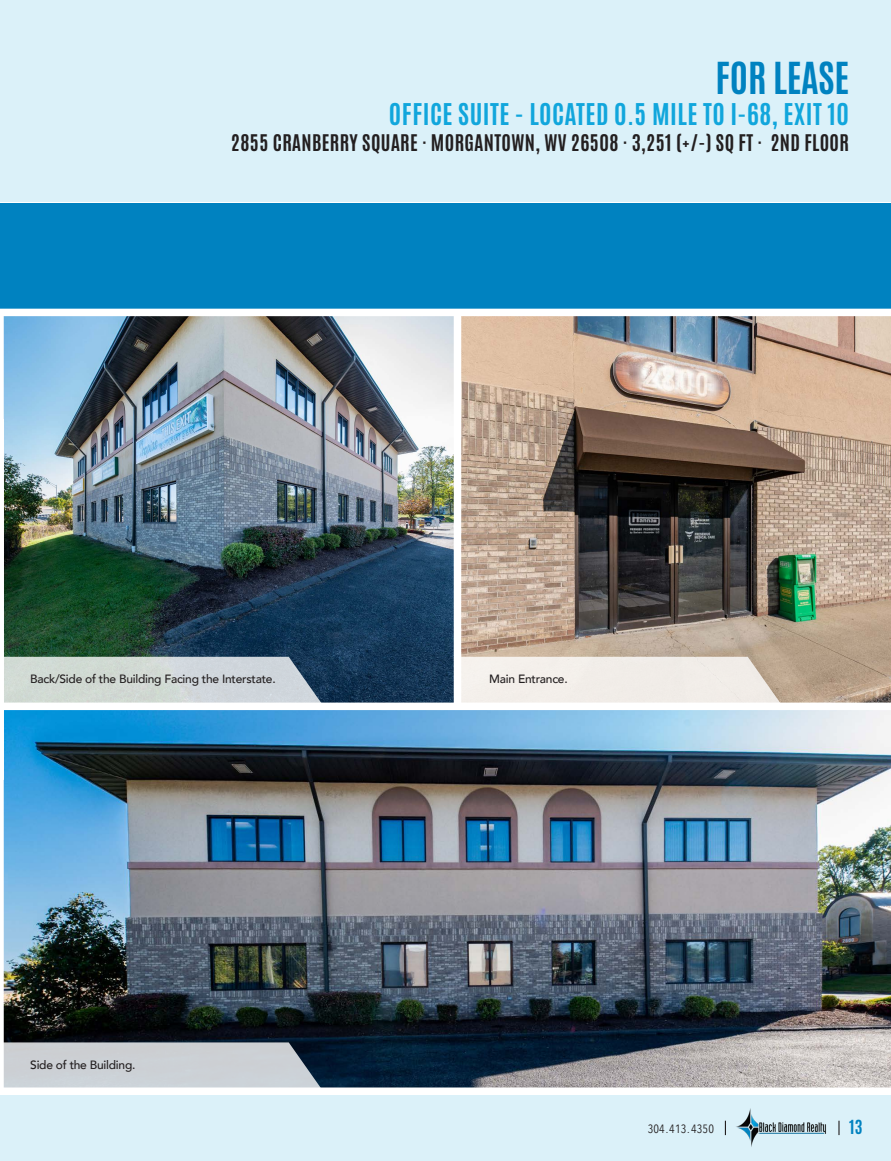
<style>
.page{position:relative;width:891px;height:1161px;background:#fff}
.page>*{position:absolute;margin:0;border:0;box-sizing:border-box;transform-origin:0 0}
.t1{font:37.5px "Antonio";color:#0082c0}
.t2{font:25.5px "Antonio";letter-spacing:.02em;color:#11a6dc}
.t3{font:19.5px "Antonio";letter-spacing:.02em;color:#231f20}
.t4{font:16.5px "Antonio";color:#0082c0}
.t5{font:500 12px "Avenir";letter-spacing:-.02em;color:#231f20}
.t6{font:12px "Avenir Next Condensed";letter-spacing:.005em;color:#231f20}
</style>
<div class="page">
<div style="left:0;top:1094px;width:891px;height:67px;background:#dbf1f9"></div>
<svg style="left:839px;top:1121px;width:1px;height:14px"></svg>
<svg style="left:725px;top:1121px;width:1px;height:14px"></svg>
<img style="left:736px;top:1108px;width:103px;height:39px">
<img style="left:4px;top:710px;width:887px;height:378px">
<img style="left:4px;top:316px;width:450px;height:387px">
<img style="left:461px;top:316px;width:430px;height:387px">
<svg style="left:4px;top:657px;width:318px;height:46px;background:#c7d0d0"></svg>
<div style="left:461px;top:657px;width:320px;height:46px;background:#f2ede9"></div>
<svg style="left:4px;top:1042px;width:318px;height:46px;background:#c0c5cb"></svg>
<svg style="left:3px;top:316px;width:1px;height:771px"></svg>
<div style="left:0;top:0;width:891px;height:202px;background:#dbf1f9"></div>
<div style="left:0;top:203px;width:891px;height:108px;background:#0082c0"></div>
<div style="left:0;top:1088px;width:891px;height:7px;background:#fff"></div>
<div style="left:0;top:309px;width:891px;height:7px;background:#fff"></div>
<hr style="left:0;top:419px;width:4px;height:361px;background:#fff">
<p class="t1" style="left:715px;top:51px;width:135px">FOR LEASE</p>
<p class="t2" style="left:389px;top:97px;width:462px">OFFICE SUITE - LOCATED 0.5 MILE TO I-68, EXIT 10</p>
<p class="t3" style="left:231px;top:129px;width:620px">2855 CRANBERRY SQUARE · MORGANTOWN, WV 26508 · 3,251 (+/-) SQ FT · 2ND FLOOR</p>
<p class="t5" style="left:30px;top:668px;width:247px">Back/Side of the Building Facing the Interstate.</p>
<p class="t5" style="left:489px;top:668px;width:80px">Main Entrance.</p>
<p class="t5" style="left:30px;top:1054px;width:107px">Side of the Building.</p>
<p class="t6" style="left:648px;top:1118px;width:68px">304.413. 4350</p>
<p class="t4" style="left:849px;top:1115px;width:15px">13</p>
</div>
